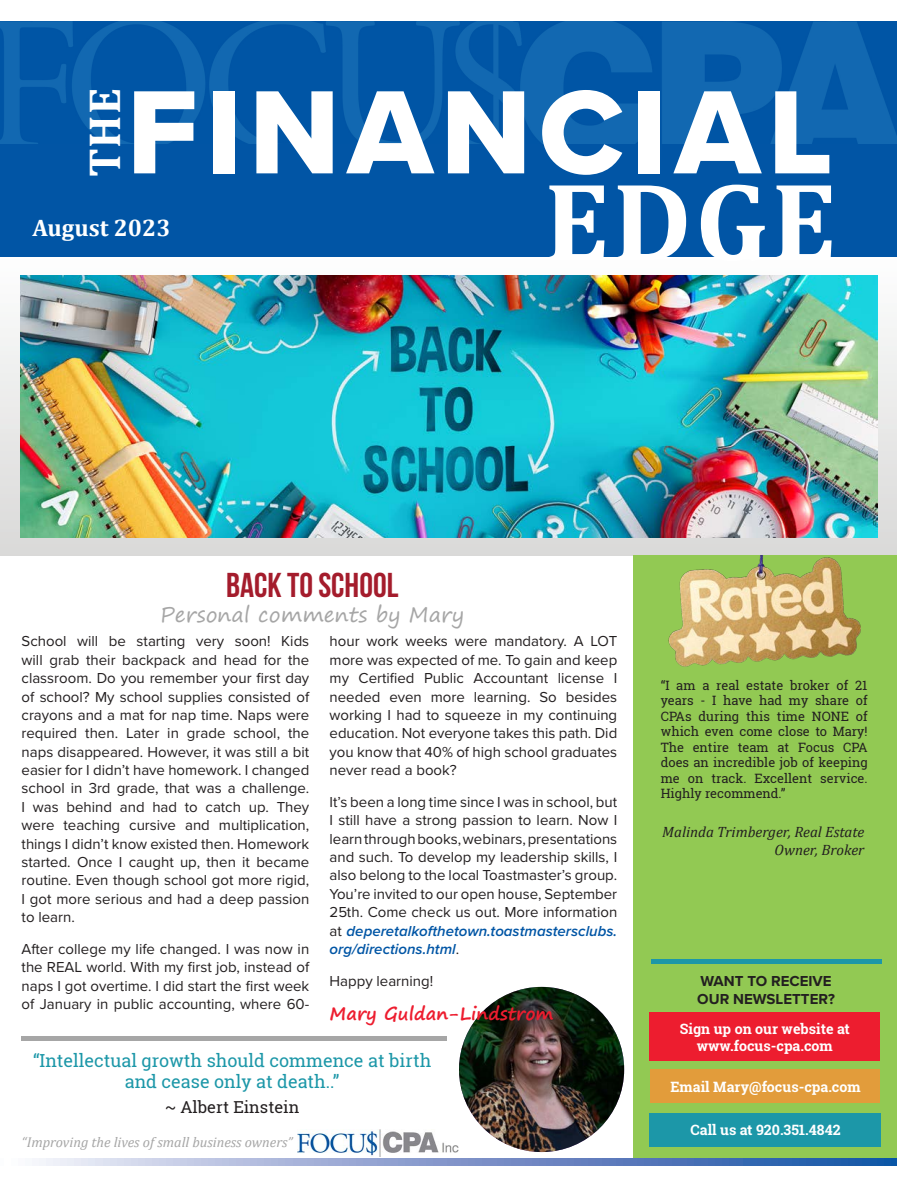
<style>
.page{position:relative;width:918px;height:1188px;background:#fff}
.page>*{position:absolute;margin:0;border:0;box-sizing:border-box;transform-origin:0 0}
.t1{font:123px "Proxima Nova Extrabld";letter-spacing:.06em;color:#fff}
.t2{font:700 112.5px "Cambria";color:#fff}
.t3{font:700 45px "Cambria";color:#fff}
.t4{font:700 34.5px "Bebas Neue";color:#a41c2c}
.t5{font:700 24px "Cambria";color:#fff}
.t6{font:21px "Segoe Print";color:#a6a6a6}
.Focus_Paragraph_Text{font:18px/21px "Roboto Slab";color:#1c97a8;text-align:center}
.t7{font:700 18px "Segoe Print";color:#ed1d2f}
.Focus_Paragraph_Text-2{font:16.5px "Roboto Slab";color:#231f20}
.Focus_Paragraph_Text-3{font:15px/18.5px "Proxima Nova";color:#231f20;text-align:justify}
.Focus_Paragraph_Text-4{font:italic 15px/18px "Cambria";color:#231f20;text-align:right}
.Focus_Paragraph_Text-5{font:700 15px/18px "Proxima Nova";color:#231f20}
.t8{font:700 14.25px/17.1px "Roboto Slab";color:#fff;text-align:center}
.t9{font:italic 14.25px "Cambria";color:#a6a6a6}
.Focus_Paragraph_Text-6{font:12.9px/15.5px "Roboto Slab";color:#231f20;text-align:justify}
.s1{font-weight:600;font-style:italic;color:#0155a5}
</style>
<div class="page">
<div style="left:0;top:22px;width:896px;height:235px;background:#0155a5"></div>
<img style="left:1px;top:22px;width:895px;height:121px">
<svg style="left:0;top:275px;width:896px;height:280px;background:#dddfde"></svg>
<div style="left:633px;top:555px;width:263px;height:606px;background:#92c953"></div>
<img style="left:297px;top:1129px;width:162px;height:27px">
<img style="left:668px;top:555px;width:193px;height:112px">
<hr style="left:651px;top:959px;width:230px;height:4px;background:#1c97a8">
<div style="left:649px;top:1113px;width:231px;height:34px;background:#1c97a8"></div>
<div style="left:650px;top:1069px;width:230px;height:34px;background:#e29c3b"></div>
<div style="left:650px;top:1013px;width:230px;height:48px;background:#ed1d2f"></div>
<img style="left:459px;top:987px;width:165px;height:165px;border-radius:83px">
<hr style="left:22px;top:1036px;width:425px;height:4px;background:#a6a6a6">
<img style="left:20px;top:275px;width:857px;height:262px">
<svg style="left:39px;top:1159px;width:857px;height:7px;background:#7f98ca"></svg>
<p class="t3" style="left:73px;top:177px;width:91px;rotate:-90deg">THE</p>
<p class="t1" style="left:127px;top:41px;width:708px">FINANCIAL</p>
<p class="t2" style="left:544px;top:143px;width:294px">EDGE</p>
<p class="t5" style="left:32px;top:211px;width:140px">August 2023</p>
<p class="t4" style="left:226px;top:566px;width:174px">BACK TO SCHOOL</p>
<p class="t6" style="left:160px;top:596px;width:305px">Personal comments by Mary</p>
<p class="Focus_Paragraph_Text-3" style="left:22px;top:632px;width:289px">School will be starting very soon! Kids will grab their backpack and head for the classroom. Do you remember your first day of school? My school supplies consisted of crayons and a mat for nap time. Naps were required then. Later in grade school, the naps disappeared. However, it was still a bit easier for I didn’t have homework. I changed school in 3rd grade, that was a challenge.<br>I was behind and had to catch up. They were teaching cursive and multiplication, things I didn’t know existed then. Homework started. Once I caught up, then it became routine. Even though school got more rigid, I got more serious and had a deep passion to learn.</p>
<p class="Focus_Paragraph_Text-3" style="left:22px;top:939px;width:289px">After college my life changed. I was now in the REAL world. With my first job, instead of naps I got overtime. I did start the first week of January in public accounting, where 60-</p>
<p class="Focus_Paragraph_Text-3" style="left:330px;top:632px;width:289px">hour work weeks were mandatory. A LOT more was expected of me. To gain and keep my Certified Public Accountant license I needed even more learning. So besides working I had to squeeze in my continuing education. Not everyone takes this path. Did you know that 40% of high school graduates never read a book?</p>
<p class="Focus_Paragraph_Text-3" style="left:330px;top:792px;width:289px">It’s been a long time since I was in school, but I still have a strong passion to learn. Now I learn through books, webinars, presentations and such. To develop my leadership skills, I also belong to the local Toastmaster’s group.<br>You’re invited to our open house, September 25th. Come check us out. More information at <span class="s1">deperetalkofthetown.toastmastersclubs. org/directions.html</span>.</p>
<p class="Focus_Paragraph_Text-3" style="left:330px;top:971px;width:105px">Happy learning!</p>
<p class="t7" style="left:330px;top:997px;width:225px">Mary Guldan-Lindstrom</p>
<p class="Focus_Paragraph_Text" style="left:33px;top:1049px;width:400px">“Intellectual growth should commence at birth and cease only at death..”</p>
<p class="Focus_Paragraph_Text-2" style="left:165px;top:1096px;width:136px">~ Albert Einstein</p>
<p class="t9" style="left:22px;top:1132px;width:273px">“Improving the lives of small business owners”</p>
<p class="Focus_Paragraph_Text-6" style="left:661px;top:677px;width:209px">“I am a real estate broker of 21 years - I have had my share of CPAs during this time NONE of which even come close to Mary!<br>The entire team at Focus CPA does an incredible job of keeping me on track. Excellent service.<br>Highly recommend.”</p>
<p class="Focus_Paragraph_Text-4" style="left:662px;top:822px;width:204px">Malinda Trimberger, Real Estate<br>Owner, Broker</p>
<p class="Focus_Paragraph_Text-5" style="left:697px;top:972px;width:139px">WANT TO RECEIVE<br>OUR NEWSLETTER?</p>
<p class="t8" style="left:680px;top:1020px;width:171px">Sign up on our website at www.focus-cpa.com</p>
<p class="t8" style="left:670px;top:1078px;width:192px">Email Mary@focus-cpa.com</p>
<p class="t8" style="left:691px;top:1121px;width:151px">Call us at 920.351.4842</p>
</div>
